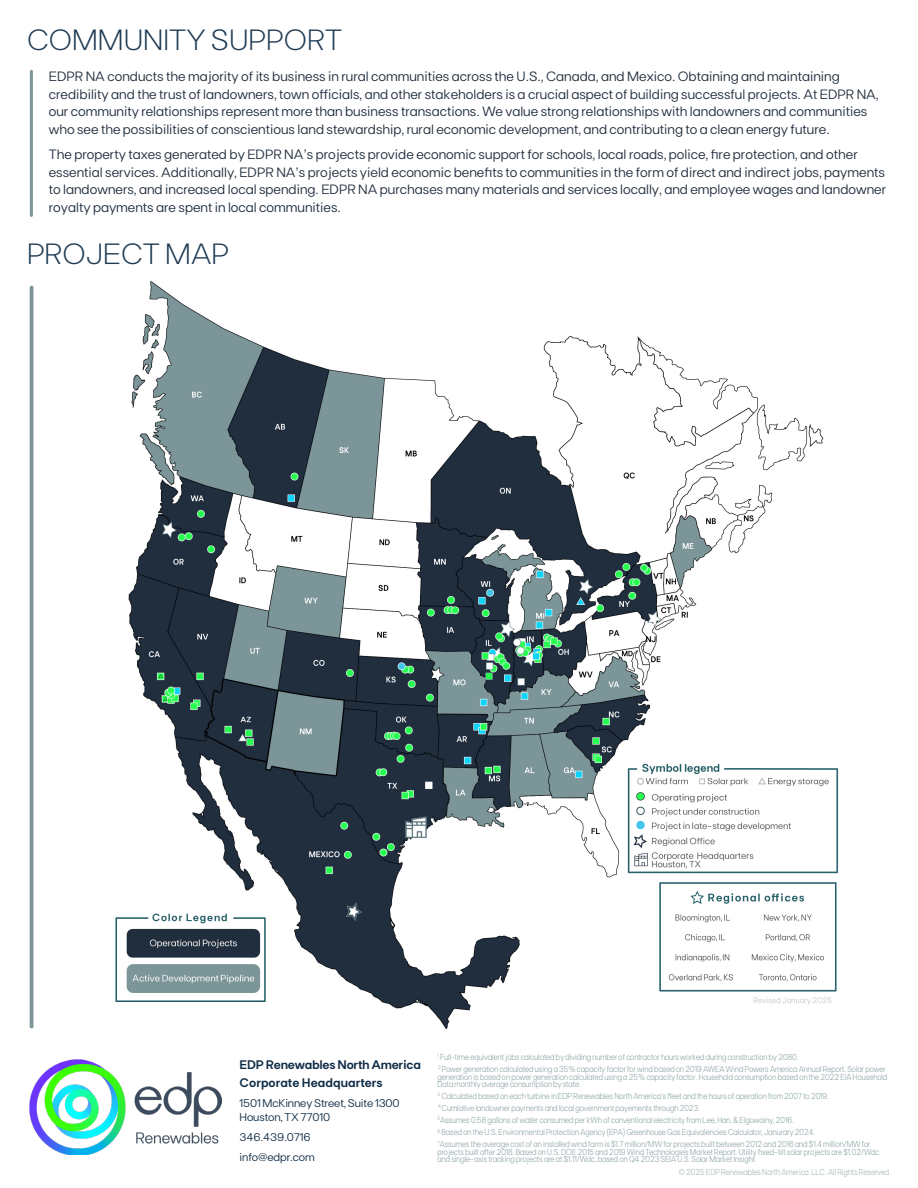
<style>
.page{position:relative;width:918px;height:1188px;background:#fff}
.page>*{position:absolute;margin:0;border:0;box-sizing:border-box;transform-origin:0 0}
.t1{font:300 29.25px "FT Base";color:#1f3b53}
.t2{font:13.5px/17.9px "FT Base";color:#212e3e}
.t3{font:600 12.45px "FT Base";letter-spacing:-.02em;color:#0f2c45}
.t4{font:600 12.45px "FT Base";color:#0f2c45}
.t5{font:11.25px "FT Base";letter-spacing:-.01em;color:#0f2c45}
.t6{font:300 8.7px/7.5px "FT Base";color:#7c9599;scale:.85 1}
.t7{font:300 8.7px "FT Base";color:#96aaad;scale:.85 1}
</style>
<div class="page">
<img style="left:115px;top:281px;width:724px;height:748px">
<hr style="left:30px;top:70px;width:3px;height:147px;background:#7c9599;border-radius:2px">
<hr style="left:30px;top:286px;width:3px;height:742px;background:#7c9599;border-radius:2px">
<img style="left:30px;top:1059px;width:192px;height:96px">
<p class="t1" style="left:27px;top:23px;width:317px">COMMUNITY SUPPORT</p>
<p class="t2" style="left:49px;top:67px;width:831px">EDPR NA conducts the majority of its business in rural communities across the U.S., Canada, and Mexico. Obtaining and maintaining credibility and the trust of landowners, town officials, and other stakeholders is a crucial aspect of building successful projects. At EDPR NA, our community relationships represent more than business transactions. We value strong relationships with landowners and communities who see the possibilities of conscientious land stewardship, rural economic development, and contributing to a clean energy future.</p>
<p class="t2" style="left:49px;top:145px;width:839px">The property taxes generated by EDPR NA’s projects provide economic support for schools, local roads, police, fire protection, and other essential services. Additionally, EDPR NA’s projects yield economic benefits to communities in the form of direct and indirect jobs, payments to landowners, and increased local spending. EDPR NA purchases many materials and services locally, and employee wages and landowner royalty payments are spent in local communities.</p>
<p class="t1" style="left:27px;top:237px;width:204px">PROJECT MAP</p>
<p class="t3" style="left:240px;top:1057px;width:183px">EDP Renewables North America</p>
<p class="t4" style="left:240px;top:1075px;width:145px">Corporate Headquarters</p>
<p class="t5" style="left:240px;top:1096px;width:162px">1501 McKinney Street, Suite 1300</p>
<p class="t5" style="left:240px;top:1111px;width:92px">Houston, TX 77010</p>
<p class="t5" style="left:240px;top:1131px;width:73px">346.439.0716</p>
<p class="t5" style="left:240px;top:1151px;width:77px">info@edpr.com</p>
<p class="t6" style="left:437px;top:1053px;width:426px"><sup>1</sup> Full-time equivalent jobs calculated by dividing number of contractor hours worked during construction by 2080.</p>
<p class="t6" style="left:437px;top:1065px;width:531px"><sup>2</sup> Power generation calculated using a 35% capacity factor for wind based on 2019 AWEA Wind Powers America Annual Report. Solar power generation is based on power generation calculated using a 25% capacity factor. Household consumption based on the 2022 EIA Household<br>Data monthly average consumption by state.</p>
<p class="t6" style="left:437px;top:1092px;width:462px"><sup>3</sup> Calculated based on each turbine in EDP Renewables North America’s fleet and the hours of operation from 2007 to 2019.</p>
<p class="t6" style="left:438px;top:1104px;width:309px"><sup>4</sup> Cumlative landowner payments and local government payements through 2023.</p>
<p class="t6" style="left:437px;top:1116px;width:421px"><sup>5</sup>Assumes 0.58 gallons of water consumed per kWh of conventional electricity from Lee, Han, &amp; Elgowainy, 2016.</p>
<p class="t6" style="left:437px;top:1129px;width:446px"><sup>6</sup> Based on the U.S. Environmental Protection Agency (EPA) Greenhouse Gas Equivalencies Calculator, Janurary 2024.</p>
<p class="t6" style="left:437px;top:1141px;width:522px"><sup>7</sup>Assumes the average cost of an installed wind farm is $1.7 million/MW for projects built between 2012 and 2016 and $1.4 million/MW for projects built after 2018. Based on U.S. DOE 2015 and 2019 Wind Technologies Market Report. Utility fixed-tilt solar projects are $1.02/Wdc and single-axis tracking projects are at $1.11/Wdc, based on Q4 2023 SEIA U.S. Solar Market Insight.</p>
<p class="t7" style="left:679px;top:1167px;width:251px">© 2025 EDP Renewables North America LLC. All Rights Reserved.</p>
</div>
